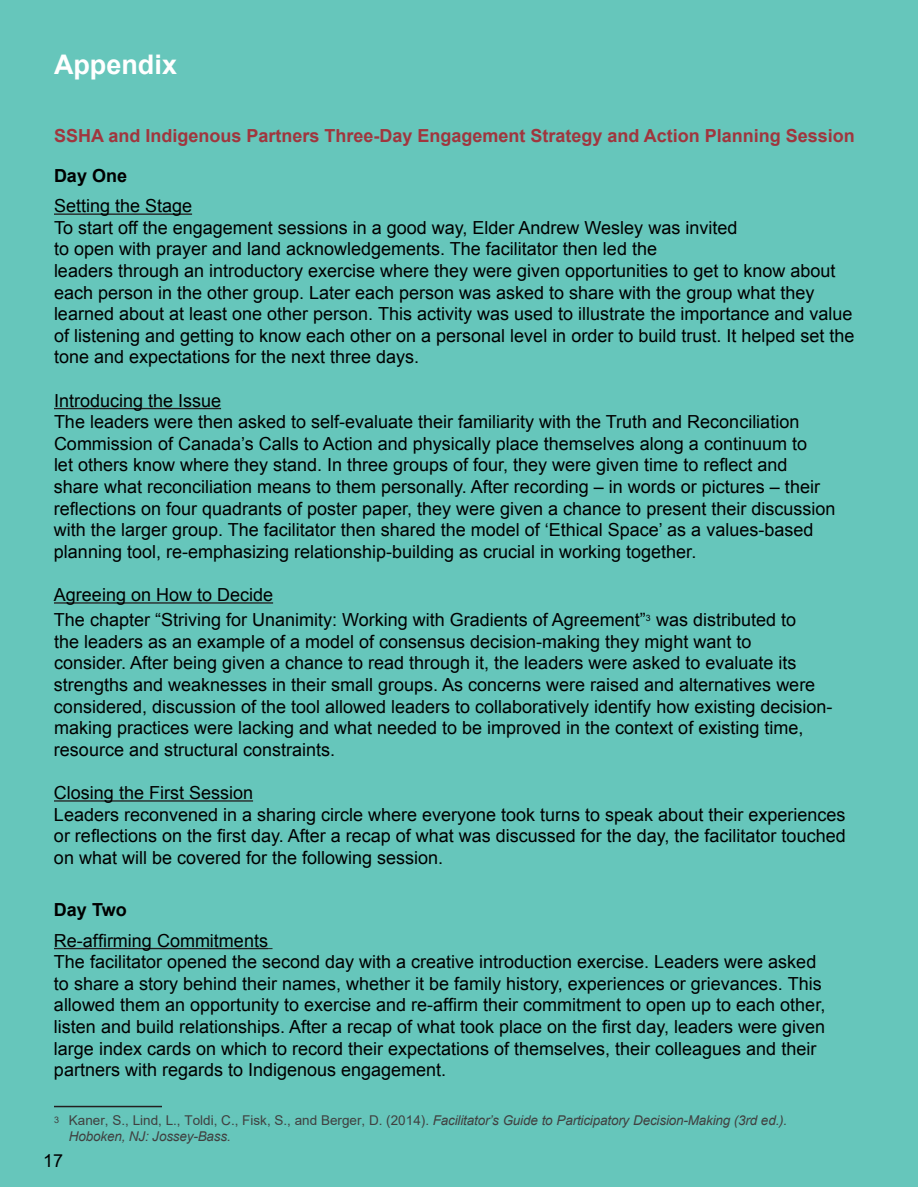
<style>
.page{position:relative;width:918px;height:1188px;background:#fff}
.page>*{position:absolute;margin:0;border:0;box-sizing:border-box;transform-origin:0 0}
.t1{font:700 27px "Arial";color:#fff}
.t2{font:18px/21.6px "Arial";color:#000}
.t3{font:700 18px "Arial";color:#a0363e}
.t4{font:700 18px "Arial";color:#000}
.t5{font:italic 13.5px/16.2px "Arial";letter-spacing:-.015em;color:#404040}
.s1{font-style:normal}
</style>
<div class="page">
<div style="left:0;top:0;width:918px;height:1187px;background:#66c6bb"></div>
<hr style="left:54px;top:214px;width:138px;height:1px;background:#231f20">
<hr style="left:54px;top:408px;width:167px;height:1px;background:#231f20">
<hr style="left:54px;top:602px;width:219px;height:2px;background:#231f20">
<hr style="left:54px;top:800px;width:199px;height:2px;background:#231f20">
<hr style="left:54px;top:948px;width:214px;height:1px;background:#231f20">
<hr style="left:54px;top:1106px;width:108px;height:1px;background:#231f20">
<h2 class="t1" style="left:54px;top:46px;width:125px">Appendix</h2>
<h3 class="t3" style="left:54px;top:124px;width:802px">SSHA and Indigenous Partners Three-Day Engagement Strategy and Action Planning Session</h3>
<h4 class="t4" style="left:54px;top:163px;width:75px">Day One</h4>
<h5 class="t2" style="left:54px;top:195px;width:140px">Setting the Stage</h5>
<p class="t2" style="left:54px;top:217px;width:802px">To start off the engagement sessions in a good way, Elder Andrew Wesley was invited<br>to open with prayer and land acknowledgements. The facilitator then led the<br>leaders through an introductory exercise where they were given opportunities to get to know about each person in the other group. Later each person was asked to share with the group what they learned about at least one other person. This activity was used to illustrate the importance and value of listening and getting to know each other on a personal level in order to build trust. It helped set the tone and expectations for the next three days.</p>
<h5 class="t2" style="left:54px;top:390px;width:169px">Introducing the Issue</h5>
<p class="t2" style="left:54px;top:411px;width:783px">The leaders were then asked to self-evaluate their familiarity with the Truth and Reconciliation Commission of Canada’s Calls to Action and physically place themselves along a continuum to<br>let others know where they stand. In three groups of four, they were given time to reflect and share what reconciliation means to them personally. After recording – in words or pictures – their reflections on four quadrants of poster paper, they were given a chance to present their discussion with the larger group. The facilitator then shared the model of ‘Ethical Space’ as a values-based planning tool, re-emphasizing relationship-building as crucial in working together.</p>
<h5 class="t2" style="left:54px;top:584px;width:221px">Agreeing on How to Decide</h5>
<p class="t2" style="left:54px;top:609px;width:780px">The chapter “Striving for Unanimity: Working with Gradients of Agreement”<sup>3</sup> was distributed to<br>the leaders as an example of a model of consensus decision-making they might want to<br>consider. After being given a chance to read through it, the leaders were asked to evaluate its strengths and weaknesses in their small groups. As concerns were raised and alternatives were considered, discussion of the tool allowed leaders to collaboratively identify how existing decision&shy;making practices were lacking and what needed to be improved in the context of existing time, resource and structural constraints.</p>
<h5 class="t2" style="left:54px;top:782px;width:201px">Closing the First Session</h5>
<p class="t2" style="left:54px;top:804px;width:793px;text-align:justify">Leaders reconvened in a sharing circle where everyone took turns to speak about their experiences or reflections on the first day. After a recap of what was discussed for the day, the facilitator touched on what will be covered for the following session.</p>
<h4 class="t4" style="left:54px;top:898px;width:74px">Day Two</h4>
<h5 class="t2" style="left:54px;top:930px;width:216px">Re-affirming Commitments</h5>
<p class="t2" style="left:54px;top:951px;width:773px">The facilitator opened the second day with a creative introduction exercise. Leaders were asked to share a story behind their names, whether it be family history, experiences or grievances. This allowed them an opportunity to exercise and re-affirm their commitment to open up to each other, listen and build relationships. After a recap of what took place on the first day, leaders were given large index cards on which to record their expectations of themselves, their colleagues and their partners with regards to Indigenous engagement.</p>
<p class="t5" style="left:69px;top:1112px;width:720px;text-indent:-15px"><sup>3</sup> <span class="s1">Kaner, S., Lind, L., Toldi, C., Fisk, S., and Berger, D. (2014).</span> Facilitator’s Guide to Participatory Decision-Making (3rd ed.).<br>Hoboken, NJ: Jossey-Bass.</p>
<p class="t2" style="left:43px;top:1150px;width:22px">17</p>
</div>
